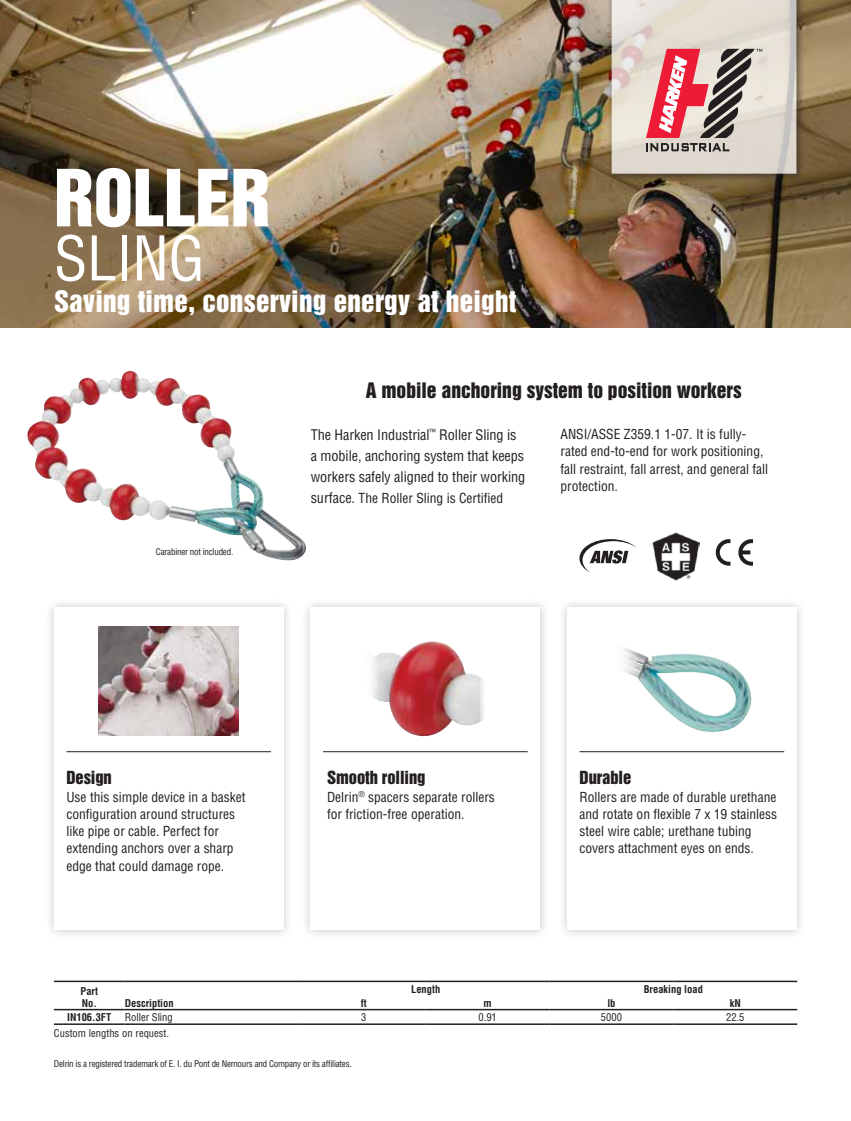
<style>
.page{position:relative;width:851px;height:1121px;background:#fff}
.page>*{position:absolute;margin:0;border:0;box-sizing:border-box;transform-origin:0 0}
.t1{font:72px "Helvetica Inserat";letter-spacing:-.01em;color:#fff}
.t2{font:condensed 60px "Helvetica";letter-spacing:-.01em;color:#fff}
.t3{font:27px "Helvetica Inserat";letter-spacing:.01em;color:#fff}
.t4{font:19.5px "Helvetica Inserat";color:#231f20}
.t5{font:16.5px "Helvetica Inserat";letter-spacing:-.005em;color:#231f20}
.t6{font:condensed 14.25px/21px "Helvetica";letter-spacing:-.005em;color:#231f20}
.t7{font:condensed 13.5px/17.2px "Helvetica";color:#231f20}
.t8{font:700 condensed 10.5px/12px "Helvetica";color:#231f20}
.t9{font:condensed 10.5px "Helvetica";color:#231f20}
.t10{font:condensed 9px "Helvetica";letter-spacing:-.025em;color:#231f20}
.s1{font-size:14.25px}
</style>
<div class="page">
<img style="left:0;top:0;width:850px;height:328px">
<div style="left:557px;top:597px;width:249px;height:342px;background:#231f20;opacity:.25"></div>
<div style="left:567px;top:607px;width:229px;height:322px;background:#fff"></div>
<hr style="left:579px;top:751px;width:205px;height:1px;background:#231f20">
<div style="left:301px;top:597px;width:249px;height:342px;background:#231f20;opacity:.25"></div>
<div style="left:310px;top:607px;width:230px;height:322px;background:#fff"></div>
<img style="left:652px;top:532px;width:47px;height:49px">
<svg style="left:579px;top:539px;width:57px;height:34px"></svg>
<svg style="left:738px;top:539px;width:15px;height:26px"></svg>
<svg style="left:715px;top:539px;width:15px;height:26px"></svg>
<hr style="left:323px;top:751px;width:204px;height:1px;background:#231f20">
<div style="left:44px;top:597px;width:249px;height:342px;background:#231f20;opacity:.25"></div>
<div style="left:54px;top:607px;width:230px;height:322px;background:#fff"></div>
<hr style="left:66px;top:751px;width:205px;height:1px;background:#231f20">
<img style="left:99px;top:626px;width:139px;height:109px">
<img style="left:371px;top:641px;width:113px;height:96px">
<img style="left:623px;top:648px;width:129px;height:84px">
<img style="left:27px;top:371px;width:279px;height:190px">
<hr style="left:54px;top:980px;width:71px;height:2px;background:#231f20">
<hr style="left:125px;top:980px;width:177px;height:2px;background:#231f20">
<hr style="left:302px;top:980px;width:123px;height:2px;background:#231f20">
<hr style="left:425px;top:980px;width:124px;height:2px;background:#231f20">
<hr style="left:549px;top:980px;width:124px;height:2px;background:#231f20">
<hr style="left:673px;top:980px;width:124px;height:2px;background:#231f20">
<hr style="left:54px;top:1008px;width:71px;height:2px;background:#231f20">
<hr style="left:125px;top:1008px;width:177px;height:2px;background:#231f20">
<hr style="left:302px;top:1008px;width:123px;height:2px;background:#231f20">
<hr style="left:425px;top:1008px;width:124px;height:2px;background:#231f20">
<hr style="left:549px;top:1008px;width:124px;height:2px;background:#231f20">
<hr style="left:673px;top:1008px;width:124px;height:2px;background:#231f20">
<hr style="left:54px;top:1023px;width:71px;height:1px;background:#231f20">
<hr style="left:125px;top:1023px;width:177px;height:1px;background:#231f20">
<hr style="left:302px;top:1023px;width:123px;height:1px;background:#231f20">
<hr style="left:425px;top:1023px;width:124px;height:1px;background:#231f20">
<hr style="left:549px;top:1023px;width:124px;height:1px;background:#231f20">
<hr style="left:673px;top:1023px;width:124px;height:1px;background:#231f20">
<div style="left:607px;top:0;width:197px;height:182px;background:#231f20;opacity:.75"></div>
<svg style="left:610px;top:0;width:187px;height:175px;background:#d4bdb7"></svg>
<h1 class="t1" style="left:54px;top:155px;width:218px">ROLLER</h1>
<h2 class="t2" style="left:54px;top:221px;width:152px">SLING</h2>
<h3 class="t3" style="left:54px;top:285px;width:464px">Saving time, conserving energy at height</h3>
<h3 class="t4" style="left:365px;top:378px;width:377px">A mobile anchoring system to position workers</h3>
<p class="t10" style="left:156px;top:546px;width:79px">Carabiner not included.</p>
<p class="t6" style="left:310px;top:424px;width:216px">The Harken Industrial<sup>™</sup> Roller Sling is a mobile, anchoring system that keeps workers safely aligned to their working</p>
<p class="t7" style="left:311px;top:489px;width:194px"><span class="s1">surface.</span> The Roller Sling is Certified</p>
<p class="t7" style="left:560px;top:425px;width:209px">ANSI/ASSE Z359.1 1-07. It is fully&shy;rated end-to-end for work positioning, fall restraint, fall arrest, and general fall protection.</p>
<p class="t5" style="left:66px;top:768px;width:47px">Design</p>
<p class="t7" style="left:66px;top:787px;width:181px">Use this simple device in a basket configuration around structures like pipe or cable. Perfect for extending anchors over a sharp edge that could damage rope.</p>
<p class="t5" style="left:327px;top:768px;width:100px">Smooth rolling</p>
<p class="t7" style="left:327px;top:787px;width:169px">Delrin<sup>®</sup> spacers separate rollers for friction-free operation.</p>
<p class="t5" style="left:579px;top:768px;width:53px">Durable</p>
<p class="t7" style="left:579px;top:787px;width:199px">Rollers are made of durable urethane and rotate on flexible 7 x 19 stainless steel wire cable; urethane tubing covers attachment eyes on ends.</p>
<p class="t8" style="left:80px;top:984px;width:19px">Part<br>No.</p>
<p class="t8" style="left:125px;top:996px;width:50px">Description</p>
<p class="t8" style="left:411px;top:982px;width:31px">Length</p>
<p class="t8" style="left:643px;top:982px;width:61px">Breaking load</p>
<p class="t8" style="left:361px;top:996px;width:7px">ft</p>
<p class="t8" style="left:483px;top:996px;width:10px">m</p>
<p class="t8" style="left:607px;top:996px;width:10px">lb</p>
<p class="t8" style="left:729px;top:996px;width:13px">kN</p>
<p class="t8" style="left:67px;top:1011px;width:46px">IN106.3FT</p>
<p class="t9" style="left:125px;top:1010px;width:50px">Roller Sling</p>
<p class="t9" style="left:361px;top:1010px;width:7px">3</p>
<p class="t9" style="left:478px;top:1010px;width:20px">0.91</p>
<p class="t9" style="left:601px;top:1010px;width:22px">5000</p>
<p class="t9" style="left:726px;top:1010px;width:20px">22.5</p>
<p class="t9" style="left:54px;top:1026px;width:117px">Custom lengths on request.</p>
<p class="t10" style="left:54px;top:1058px;width:299px">Delrin is a registered trademark of E. I. du Pont de Nemours and Company or its affiliates.</p>
</div>
